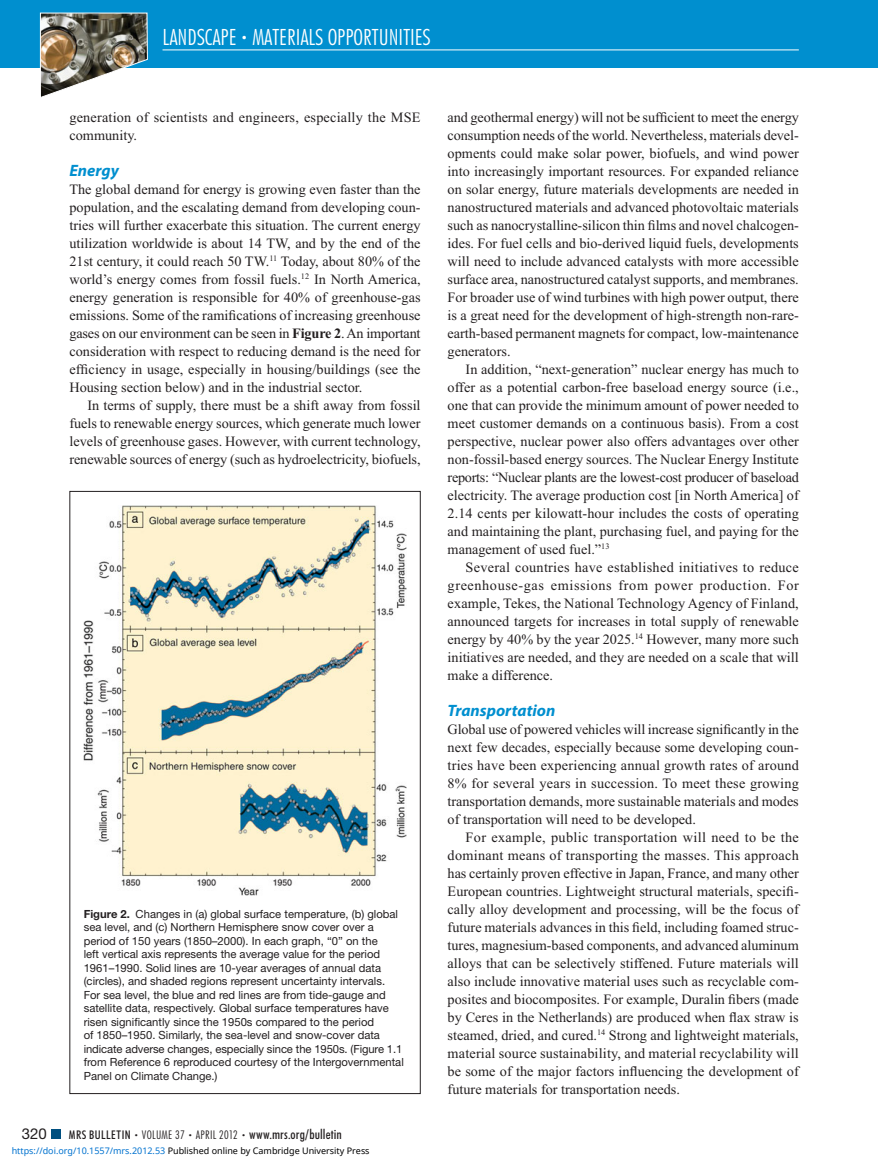
<style>
.page{position:relative;width:878px;height:1175px;background:#fff}
.page>*{position:absolute;margin:0;border:0;box-sizing:border-box;transform-origin:0 0}
.t1{font:300 condensed 22.5px "Futura BT";color:#fff}
.t2{font:italic 700 16.5px "Myriad Pro";color:#008fcf}
.t3{font:15px "Helvetica Neue LT Std";color:#231f20}
.t4{font:14.25px/18px "Times New Roman";color:#231f20;text-align:justify}
.t5{font:500 condensed 13.5px "Futura BT";letter-spacing:.01em;color:#231f20}
.t6{font:11.25px/13.5px "Helvetica Neue LT Std";color:#231f20}
.t7{font:9px "Noto Sans";color:#000}
.s1{font-size:12px}
.s2{font-weight:700}
.s3{font-weight:300;font-size:7.5px}
.s4{font-weight:300;font-size:12px}
.s5{color:#0172cf}
</style>
<div class="page">
<div style="left:0;top:0;width:878px;height:68px;background:#008fcf"></div>
<div style="left:51px;top:1130px;width:9px;height:8px;background:#005080"></div>
<hr style="left:162px;top:50px;width:636px;height:1px;background:#fff">
<img style="left:40px;top:12px;width:108px;height:86px">
<img style="left:84px;top:505px;width:322px;height:390px">
<h1 class="t1" style="left:162px;top:29px;width:270px">LANDSCAPE <span class="s1">•</span> MATERIALS OPPORTUNITIES</h1>
<p class="t4" style="left:69px;top:109px;width:353px">generation of scientists and engineers, especially the MSE community.</p>
<p class="t2" style="left:69px;top:164px;width:51px">Energy</p>
<p class="t4" style="left:69px;top:181px;width:353px">The global demand for energy is growing even faster than the population, and the escalating demand from developing coun&shy;tries will further exacerbate this situation. The current energy utilization worldwide is about 14 TW, and by the end of the 21st century, it could reach 50 TW. <sup>11</sup> Today, about 80% of the world’s energy comes from fossil fuels. <sup>12</sup> In North America, energy generation is responsible for 40% of greenhouse-gas emissions. Some of the ramifications of increasing greenhouse gases on our environment can be seen in <span class="s2">Figure 2</span> . An important consideration with respect to reducing demand is the need for efficiency in usage, especially in housing/buildings (see the Housing section below) and in the industrial sector.</p>
<p class="t4" style="left:69px;top:397px;width:353px;text-indent:18px">In terms of supply, there must be a shift away from fossil fuels to renewable energy sources, which generate much lower levels of greenhouse gases. However, with current technology, renewable sources of energy (such as hydroelectricity, biofuels,</p>
<p class="t6" style="left:84px;top:908px;width:321px"><span class="s2">Figure 2.</span> Changes in (a) global surface temperature, (b) global sea level, and (c) Northern Hemisphere snow cover over a period of 150 years (1850–2000). In each graph, “0” on the<br>left vertical axis represents the average value for the period 1961–1990. Solid lines are 10-year averages of annual data (circles), and shaded regions represent uncertainty intervals.<br>For sea level, the blue and red lines are from tide-gauge and satellite data, respectively. Global surface temperatures have risen significantly since the 1950s compared to the period<br>of 1850–1950. Similarly, the sea-level and snow-cover data indicate adverse changes, especially since the 1950s. (Figure 1.1 from Reference 6 reproduced courtesy of the Intergovernmental Panel on Climate Change.)</p>
<p class="t3" style="left:22px;top:1128px;width:27px">320</p>
<p class="t5" style="left:69px;top:1129px;width:274px"><span class="s1">MRS BULLETIN</span> <span class="s3">•</span> <span class="s4">VOLUME 37</span> <span class="s3">•</span> <span class="s4">APRIL 2012</span> <span class="s3">•</span> www.mrs.org/bulletin</p>
<p class="t7" style="left:12px;top:1143px;width:359px"><span class="s5">https://doi.org/10.1557/mrs.2012.53</span> Published online by Cambridge University Press</p>
<p class="t4" style="left:447px;top:109px;width:353px">and geothermal energy) will not be sufficient to meet the energy consumption needs of the world. Nevertheless, materials devel&shy;opments could make solar power, biofuels, and wind power into increasingly important resources. For expanded reliance on solar energy, future materials developments are needed in nanostructured materials and advanced photovoltaic materials such as nanocrystalline-silicon thin films and novel chalcogen&shy;ides. For fuel cells and bio-derived liquid fuels, developments will need to include advanced catalysts with more accessible surface area, nanostructured catalyst supports, and membranes.<br>For broader use of wind turbines with high power output, there is a great need for the development of high-strength non-rare&shy;earth-based permanent magnets for compact, low-maintenance generators.</p>
<p class="t4" style="left:447px;top:361px;width:353px;text-indent:18px">In addition, “next-generation” nuclear energy has much to offer as a potential carbon-free baseload energy source (i.e., one that can provide the minimum amount of power needed to meet customer demands on a continuous basis). From a cost perspective, nuclear power also offers advantages over other non-fossil-based energy sources. The Nuclear Energy Institute reports: “Nuclear plants are the lowest-cost producer of baseload electricity. The average production cost [in North America] of 2.14 cents per kilowatt-hour includes the costs of operating and maintaining the plant, purchasing fuel, and paying for the management of used fuel.” <sup>13</sup></p>
<p class="t4" style="left:447px;top:559px;width:353px;text-indent:18px">Several countries have established initiatives to reduce greenhouse-gas emissions from power production. For example, Tekes, the National Technology Agency of Finland, announced targets for increases in total supply of renewable energy by 40% by the year 2025. <sup>14</sup> However, many more such initiatives are needed, and they are needed on a scale that will make a difference.</p>
<p class="t2" style="left:447px;top:704px;width:109px">Transportation</p>
<p class="t4" style="left:447px;top:721px;width:353px">Global use of powered vehicles will increase significantly in the next few decades, especially because some developing coun&shy;tries have been experiencing annual growth rates of around 8% for several years in succession. To meet these growing transportation demands, more sustainable materials and modes of transportation will need to be developed.</p>
<p class="t4" style="left:447px;top:829px;width:353px;text-indent:18px">For example, public transportation will need to be the dominant means of transporting the masses. This approach has certainly proven effective in Japan, France, and many other European countries. Lightweight structural materials, specifi&shy;cally alloy development and processing, will be the focus of future materials advances in this field, including foamed struc&shy;tures, magnesium-based components, and advanced aluminum alloys that can be selectively stiffened. Future materials will also include innovative material uses such as recyclable com&shy;posites and biocomposites. For example, Duralin fibers (made by Ceres in the Netherlands) are produced when flax straw is steamed, dried, and cured. <sup>14</sup> Strong and lightweight materials, material source sustainability, and material recyclability will be some of the major factors influencing the development of future materials for transportation needs.</p>
</div>
